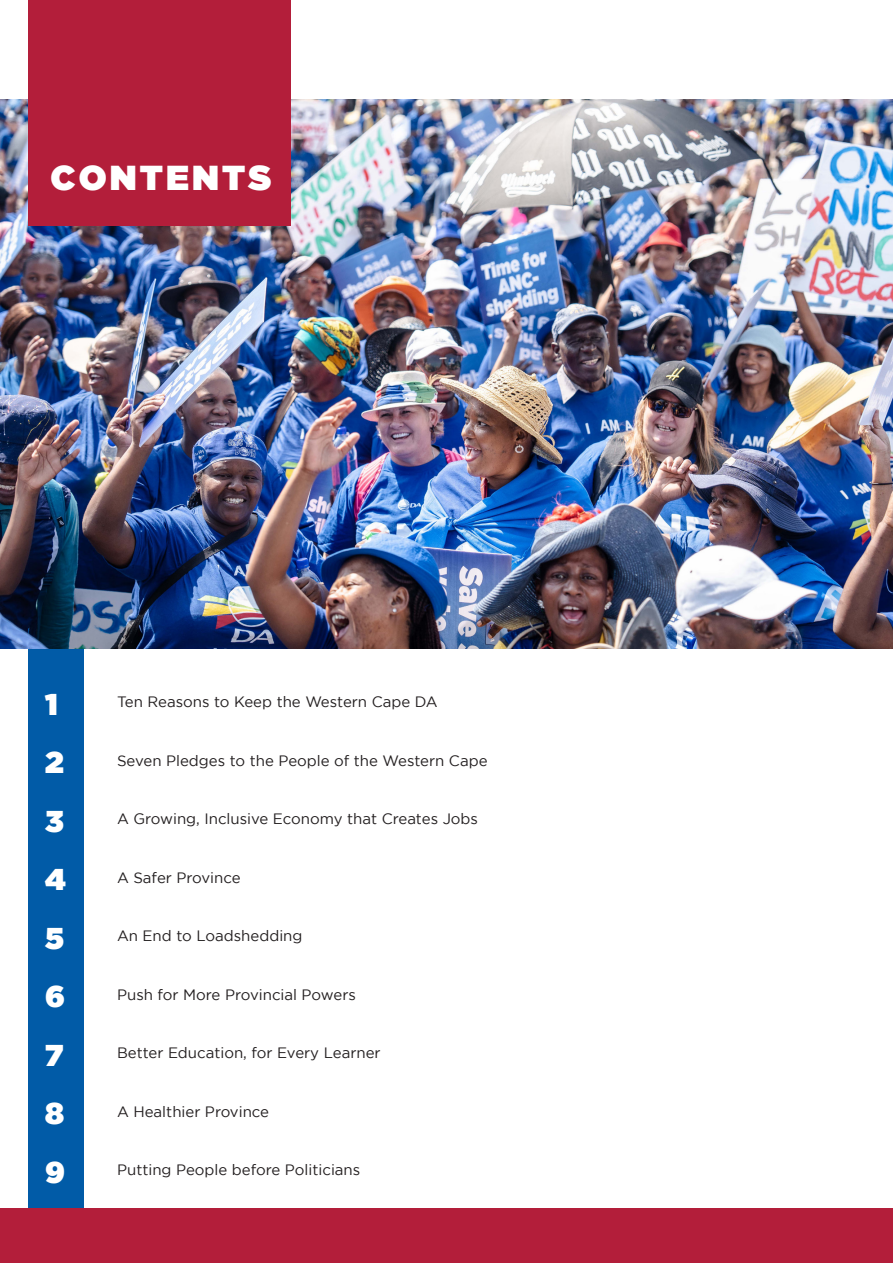
<style>
.page{position:relative;width:893px;height:1263px;background:#fff}
.page>*{position:absolute;margin:0;border:0;box-sizing:border-box;transform-origin:0 0}
.t1{font:34.5px "Gotham Ultra";letter-spacing:.09em;color:#fff}
.t2{font:30px "Gotham Ultra";color:#fff}
.t3{font:15px "Gotham";color:#231f20}
</style>
<div class="page">
<div style="left:29px;top:634px;width:55px;height:581px;background:#015ba7"></div>
<div style="left:0;top:1209px;width:893px;height:54px;background:#b31e3a"></div>
<img style="left:0;top:99px;width:893px;height:549px">
<div style="left:28px;top:0;width:263px;height:226px;background:#b31e3a"></div>
<p class="t1" style="left:51px;top:157px;width:222px">CONTENTS</p>
<p class="t2" style="left:45px;top:687px;width:14px">1</p>
<p class="t2" style="left:45px;top:745px;width:20px">2</p>
<p class="t2" style="left:45px;top:804px;width:20px">3</p>
<p class="t2" style="left:45px;top:862px;width:22px">4</p>
<p class="t2" style="left:45px;top:921px;width:20px">5</p>
<p class="t2" style="left:45px;top:979px;width:21px">6</p>
<p class="t2" style="left:45px;top:1038px;width:20px">7</p>
<p class="t2" style="left:45px;top:1096px;width:20px">8</p>
<p class="t2" style="left:45px;top:1155px;width:21px">9</p>
<p class="t3" style="left:117px;top:693px;width:322px">Ten Reasons to Keep the Western Cape DA</p>
<p class="t3" style="left:117px;top:752px;width:372px">Seven Pledges to the People of the Western Cape</p>
<p class="t3" style="left:117px;top:810px;width:363px">A Growing, Inclusive Economy that Creates Jobs</p>
<p class="t3" style="left:117px;top:869px;width:125px">A Safer Province</p>
<p class="t3" style="left:117px;top:927px;width:187px">An End to Loadshedding</p>
<p class="t3" style="left:117px;top:986px;width:240px">Push for More Provincial Powers</p>
<p class="t3" style="left:117px;top:1044px;width:265px">Better Education, for Every Learner</p>
<p class="t3" style="left:117px;top:1103px;width:154px">A Healthier Province</p>
<p class="t3" style="left:117px;top:1161px;width:245px">Putting People before Politicians</p>
</div>
